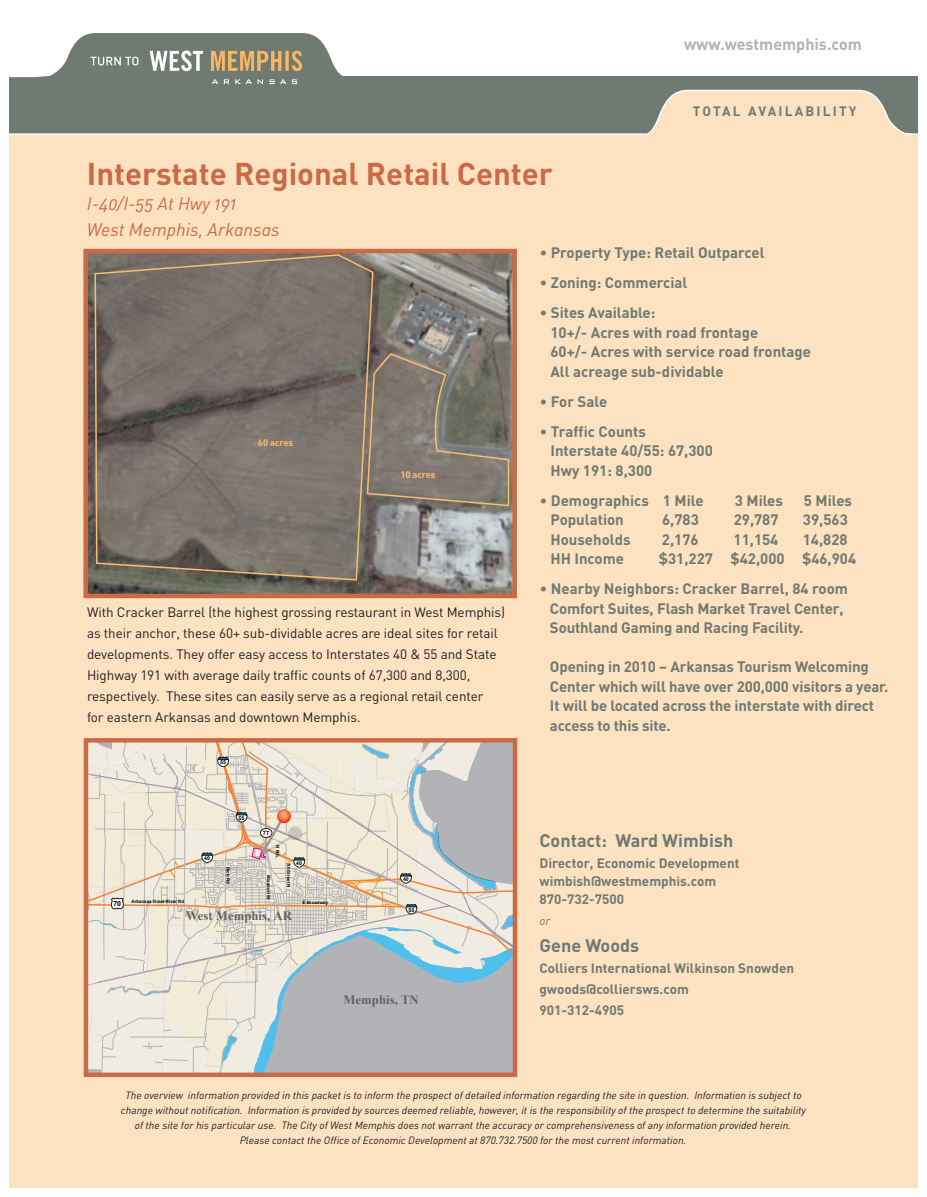
<style>
.page{position:relative;width:927px;height:1197px;background:#fff}
.page>*{position:absolute;margin:0;border:0;box-sizing:border-box;transform-origin:0 0}
.t1{font:700 31.2px "DIN";color:#cb6a47}
.t2{font:18px/25.5px "DIN Regular Italic Alt";color:#cb6a47}
.t3{font:700 18px "DIN";color:#6f7a72}
.t4{font:700 16.2px "DIN";color:#adb5af}
.t5{font:700 15px/19.5px "DIN";letter-spacing:-.005em;color:#6f7a72}
.t6{font:13.5px/21px "DIN";letter-spacing:-.005em;color:#231f20}
.t7{font:700 13.5px/18px "DIN";color:#6f7a72}
.t8{font:700 13.5px "DIN";letter-spacing:.16em;color:#6f7a72}
.t9{font:700 12.75px "Times New Roman";color:#636366}
.t10{font:italic 12px "DIN";color:#6f7a72}
.t11{font:italic 10.5px/15px "DIN";color:#231f20;text-align:center}
.t12{font:700 9.45px "DIN";letter-spacing:-.01em;color:#f8bd6f}
.t13{font:700 7.05px "Arial";color:#000}
.t14{font:700 6px "Arial";color:#000}
.t15{font:700 5.25px "Arial";color:#000}
.t16{font:700 4.5px "Arial";color:#000}
</style>
<div class="page">
<svg style="left:10px;top:33px;width:907px;height:56px"></svg>
<div style="left:10px;top:89px;width:907px;height:1098px;background:#fce2c1"></div>
<svg style="left:150px;top:51px;width:53px;height:20px"></svg>
<svg style="left:211px;top:51px;width:71px;height:20px"></svg>
<svg style="left:285px;top:51px;width:4px;height:20px"></svg>
<svg style="left:292px;top:51px;width:10px;height:20px"></svg>
<svg style="left:91px;top:57px;width:47px;height:8px"></svg>
<svg style="left:212px;top:79px;width:6px;height:5px"></svg>
<svg style="left:224px;top:79px;width:39px;height:5px"></svg>
<svg style="left:269px;top:79px;width:17px;height:5px"></svg>
<svg style="left:292px;top:79px;width:5px;height:5px"></svg>
<img style="left:88px;top:254px;width:424px;height:339px">
<div style="left:83px;top:249px;width:434px;height:349px;border:4px solid #cb6a47"></div>
<svg style="left:374px;top:352px;width:136px;height:154px"></svg>
<svg style="left:94px;top:254px;width:280px;height:327px"></svg>
<svg style="left:84px;top:738px;width:433px;height:337px"></svg>
<p class="t4" style="left:684px;top:33px;width:179px">www.westmemphis.com</p>
<h1 class="t1" style="left:87px;top:153px;width:468px">Interstate Regional Retail Center</h1>
<p class="t2" style="left:87px;top:190px;width:194px">I-40/I-55 At Hwy 191<br>West Memphis, Arkansas</p>
<p class="t8" style="left:693px;top:103px;width:165px">TOTAL AVAILABILITY</p>
<p class="t12" style="left:258px;top:436px;width:37px">60 acres</p>
<p class="t12" style="left:400px;top:469px;width:37px">10 acres</p>
<p class="t6" style="left:87px;top:602px;width:420px">With Cracker Barrel (the highest grossing restaurant in West Memphis) as their anchor, these 60+ sub-dividable acres are ideal sites for retail developments. They offer easy access to Interstates 40 &amp; 55 and State Highway 191 with average daily traffic counts of 67,300 and 8,300, respectively. These sites can easily serve as a regional retail center<br>for eastern Arkansas and downtown Memphis.</p>
<p class="t15" style="left:220px;top:760px;width:7px">55</p>
<p class="t13" style="left:113px;top:900px;width:9px">70</p>
<p class="t16" style="left:132px;top:899px;width:54px">Arkansas Great River Rd</p>
<p class="t15" style="left:204px;top:855px;width:7px">40</p>
<p class="t15" style="left:239px;top:815px;width:7px">55</p>
<p class="t16" style="left:231px;top:867px;width:18px;rotate:90deg">Rich Rd</p>
<p class="t14" style="left:263px;top:830px;width:8px">77</p>
<p class="t16" style="left:280px;top:845px;width:13px;rotate:90deg">N 6th</p>
<p class="t16" style="left:271px;top:875px;width:26px;rotate:90deg">Missouri St</p>
<p class="t15" style="left:296px;top:860px;width:7px">40</p>
<p class="t16" style="left:291px;top:863px;width:27px;rotate:90deg">7th Street N</p>
<p class="t16" style="left:303px;top:900px;width:27px">E Broadway</p>
<p class="t9" style="left:186px;top:908px;width:108px">West Memphis, AR</p>
<p class="t9" style="left:224px;top:910px;width:83px">West Memphis</p>
<p class="t15" style="left:403px;top:876px;width:7px">40</p>
<p class="t15" style="left:408px;top:907px;width:7px">55</p>
<p class="t9" style="left:344px;top:992px;width:77px">Memphis, TN</p>
<p class="t5" style="left:540px;top:242px;width:226px">• Property Type: Retail Outparcel</p>
<p class="t5" style="left:540px;top:272px;width:149px">• Zoning: Commercial</p>
<p class="t5" style="left:550px;top:302px;width:262px;text-indent:-10px">• Sites Available:<br>10+/- Acres with road frontage<br>60+/- Acres with service road frontage<br>All acreage sub-dividable</p>
<p class="t5" style="left:540px;top:391px;width:69px">• For Sale</p>
<p class="t5" style="left:550px;top:421px;width:164px;text-indent:-10px">• Traffic Counts<br>Interstate 40/55: 67,300<br>Hwy 191: 8,300</p>
<p class="t5" style="left:540px;top:490px;width:165px">• Demographics 1 Mile</p>
<p class="t5" style="left:735px;top:490px;width:50px">3 Miles</p>
<p class="t5" style="left:804px;top:490px;width:50px">5 Miles</p>
<p class="t5" style="left:550px;top:509px;width:75px">Population</p>
<p class="t5" style="left:662px;top:509px;width:38px">6,783</p>
<p class="t5" style="left:734px;top:509px;width:46px">29,787</p>
<p class="t5" style="left:803px;top:509px;width:46px">39,563</p>
<p class="t5" style="left:550px;top:529px;width:82px">Households</p>
<p class="t5" style="left:662px;top:529px;width:38px">2,176</p>
<p class="t5" style="left:734px;top:529px;width:46px">11,154</p>
<p class="t5" style="left:803px;top:529px;width:46px">14,828</p>
<p class="t5" style="left:550px;top:548px;width:75px">HH Income</p>
<p class="t5" style="left:659px;top:548px;width:199px">$31,227 $42,000 $46,904</p>
<p class="t5" style="left:550px;top:578px;width:299px;text-indent:-10px">• Nearby Neighbors: Cracker Barrel, 84 room<br>Comfort Suites, Flash Market Travel Center,<br>Southland Gaming and Racing Facility.</p>
<p class="t5" style="left:550px;top:656px;width:340px">Opening in 2010 – Arkansas Tourism Welcoming Center which will have over 200,000 visitors a year.<br>It will be located across the interstate with direct access to this site.</p>
<p class="t3" style="left:540px;top:829px;width:195px">Contact: Ward Wimbish</p>
<p class="t7" style="left:540px;top:854px;width:202px">Director, Economic Development wimbish@westmemphis.com<br>870-732-7500</p>
<p class="t10" style="left:540px;top:913px;width:12px">or</p>
<p class="t3" style="left:540px;top:934px;width:101px">Gene Woods</p>
<p class="t7" style="left:540px;top:957px;width:256px;line-height:21px">Colliers International Wilkinson Snowden gwoods@colliersws.com<br>901-312-4905</p>
<p class="t11" style="left:121px;top:1088px;width:687px">The overview information provided in this packet is to inform the prospect of detailed information regarding the site in question. Information is subject to change without notification. Information is provided by sources deemed reliable, however, it is the responsibility of the prospect to determine the suitability of the site for his particular use. The City of West Memphis does not warrant the accuracy or comprehensiveness of any information provided herein.<br>Please contact the Office of Economic Development at 870.732.7500 for the most current information.</p>
</div>
